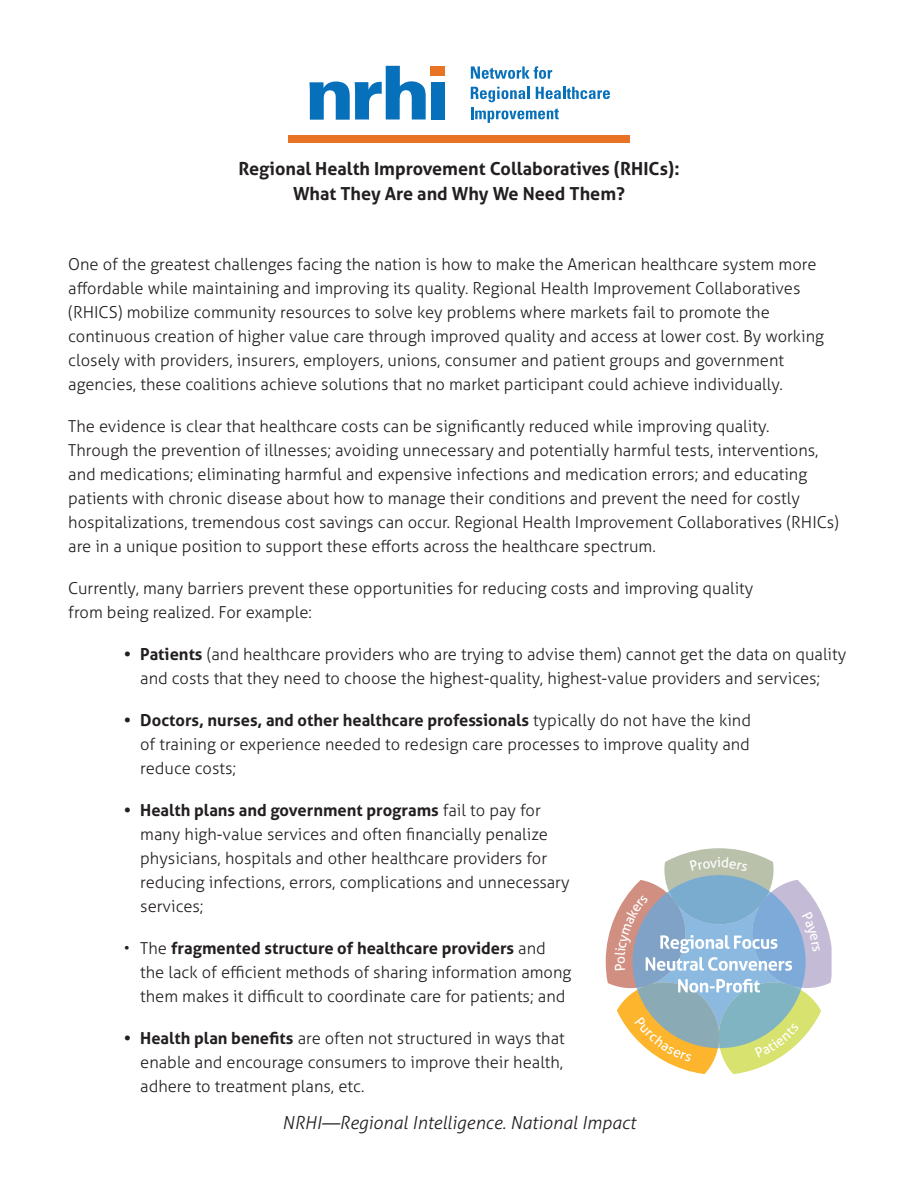
<style>
.page{position:relative;width:918px;height:1188px;background:#fff}
.page>*{position:absolute;margin:0;border:0;box-sizing:border-box;transform-origin:0 0}
.t1{font:700 18px/25.5px "Aller";color:#231f20;text-align:center}
.t2{font:italic 300 18px "Aller";color:#231f20}
.t3{font:300 16.5px/24px "Aller";color:#231f20}
.t4{font:13.65px "Aller";color:#fff}
.s1{font-weight:700}
</style>
<div class="page">
<svg style="left:471px;top:66px;width:81px;height:13px"></svg>
<svg style="left:471px;top:87px;width:139px;height:36px"></svg>
<svg style="left:309px;top:66px;width:117px;height:54px"></svg>
<div style="left:431px;top:66px;width:14px;height:10px;background:#e97324"></div>
<div style="left:431px;top:82px;width:14px;height:38px;background:#0770ba"></div>
<div style="left:288px;top:135px;width:342px;height:8px;background:#e97324"></div>
<svg style="left:606px;top:848px;width:226px;height:226px"></svg>
<p class="t1" style="left:238px;top:155px;width:443px">Regional Health Improvement Collaboratives (RHICs):<br>What They Are and Why We Need Them?</p>
<p class="t3" style="left:68px;top:252px;width:757px">One of the greatest challenges facing the nation is how to make the American healthcare system more affordable while maintaining and improving its quality. Regional Health Improvement Collaboratives (RHICS) mobilize community resources to solve key problems where markets fail to promote the continuous creation of higher value care through improved quality and access at lower cost. By working closely with providers, insurers, employers, unions, consumer and patient groups and government agencies, these coalitions achieve solutions that no market participant could achieve individually.</p>
<p class="t3" style="left:68px;top:414px;width:772px">The evidence is clear that healthcare costs can be significantly reduced while improving quality.<br>Through the prevention of illnesses; avoiding unnecessary and potentially harmful tests, interventions, and medications; eliminating harmful and expensive infections and medication errors; and educating patients with chronic disease about how to manage their conditions and prevent the need for costly hospitalizations, tremendous cost savings can occur. Regional Health Improvement Collaboratives (RHICs) are in a unique position to support these efforts across the healthcare spectrum.</p>
<p class="t3" style="left:68px;top:576px;width:687px">Currently, many barriers prevent these opportunities for reducing costs and improving quality from being realized. For example:</p>
<p class="t3" style="left:124px;top:642px;width:724px;text-align:center"><span class="s1">• Patients</span> (and healthcare providers who are trying to advise them) cannot get the data on quality and costs that they need to choose the highest-quality, highest-value providers and services;</p>
<p class="t3" style="left:140px;top:708px;width:612px;text-align:justify;text-indent:-16px"><span class="s1">• Doctors, nurses, and other healthcare professionals</span> typically do not have the kind of training or experience needed to redesign care processes to improve quality and reduce costs;</p>
<p class="t3" style="left:140px;top:798px;width:431px;text-indent:-16px"><span class="s1">• Health plans and government programs</span> fail to pay for many high-value services and often financially penalize physicians, hospitals and other healthcare providers for reducing infections, errors, complications and unnecessary services;</p>
<p class="t3" style="left:140px;top:936px;width:433px;text-indent:-16px">• The <span class="s1">fragmented structure of healthcare providers</span> and the lack of efficient methods of sharing information among them makes it difficult to coordinate care for patients; and</p>
<p class="t3" style="left:140px;top:1026px;width:426px;text-align:justify;text-indent:-16px"><span class="s1">• Health plan benefits</span> are often not structured in ways that enable and encourage consumers to improve their health, adhere to treatment plans, etc.</p>
<p class="t4" style="left:717px;top:854px;width:6px">i</p>
<p class="t2" style="left:282px;top:1111px;width:355px">NRHI—Regional Intelligence. National Impact</p>
</div>
